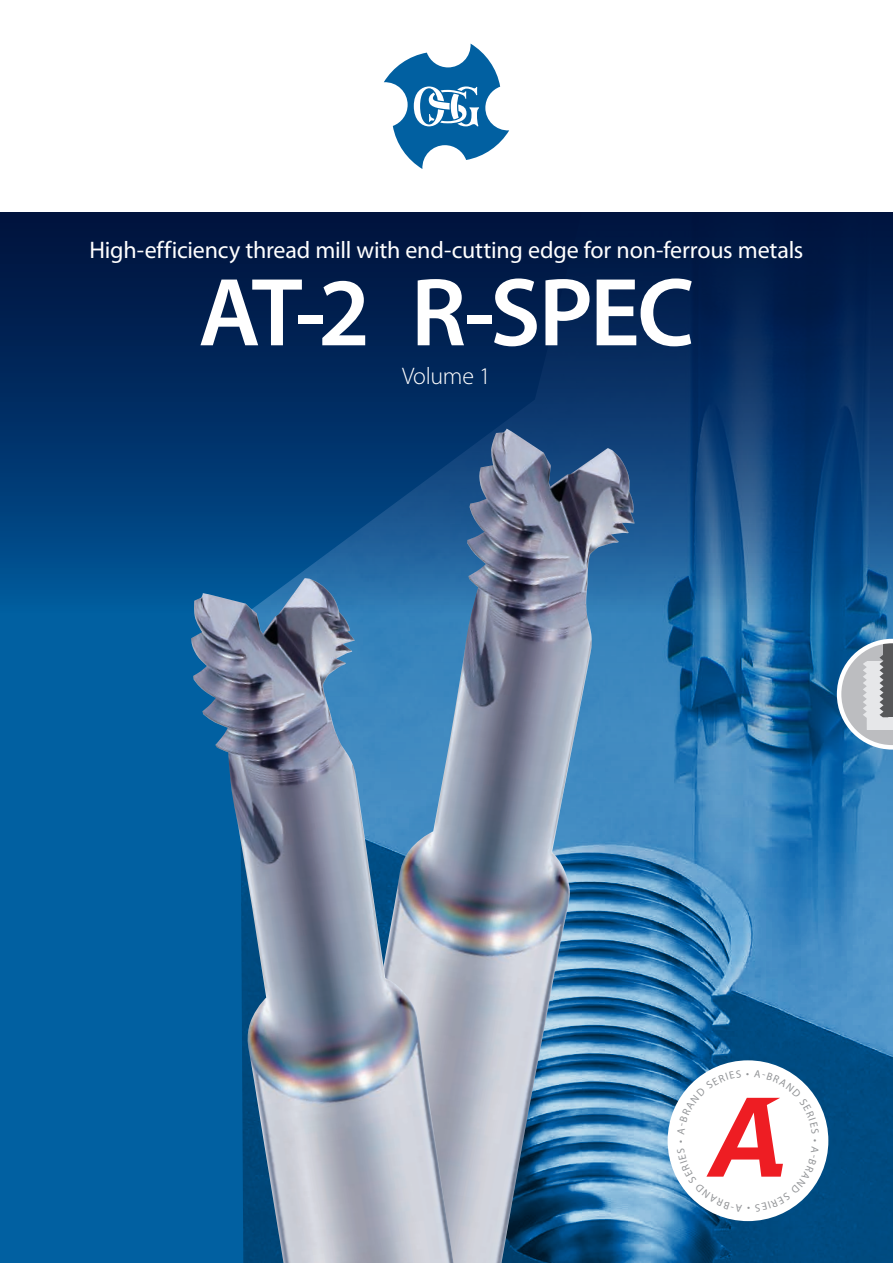
<style>
.page{position:relative;width:893px;height:1263px;background:#fff}
.page>*{position:absolute;margin:0;border:0;box-sizing:border-box;transform-origin:0 0}
.t1{font:600 97.5px "Myriad Pro";letter-spacing:-.03em;color:#fff}
.t2{font:24px "Myriad Pro";letter-spacing:-.01em;color:#fff}
.t3{font:300 24px "Myriad Pro";letter-spacing:-.015em;color:#fff}
</style>
<div class="page">
<div style="left:0;top:213px;width:893px;height:1050px;background:#0160a1"></div>
<img style="left:634px;top:710px;width:259px;height:553px">
<svg style="left:0;top:213px;width:893px;height:497px;background:#05366b"></svg>
<svg style="left:384px;top:44px;width:125px;height:125px"></svg>
<svg style="left:837px;top:639px;width:56px;height:111px;background:#99abba"></svg>
<div style="left:668px;top:1060px;width:160px;height:161px;background:#fff;border-radius:50%"></div>
<img style="left:330px;top:429px;width:304px;height:834px">
<img style="left:191px;top:578px;width:263px;height:685px">
<svg style="left:677px;top:1070px;width:142px;height:142px"></svg>
<p class="t2" style="left:89px;top:235px;width:715px">High-efficiency thread mill with end-cutting edge for non-ferrous metals</p>
<h1 class="t1" style="left:198px;top:250px;width:498px">AT-2 R-SPEC</h1>
<p class="t3" style="left:402px;top:361px;width:90px">Volume 1</p>
</div>
